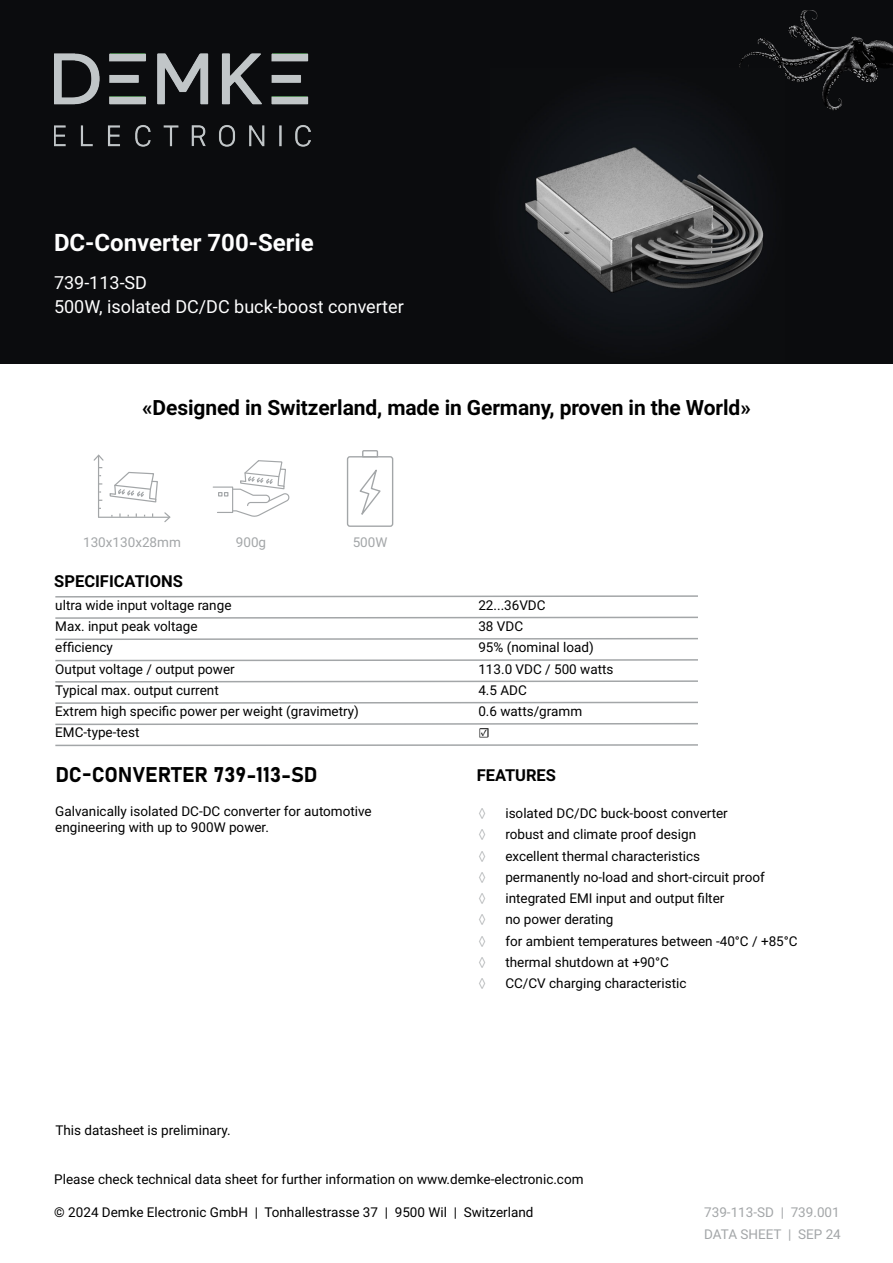
<style>
.page{position:relative;width:893px;height:1263px;background:#fff}
.page>*{position:absolute;margin:0;border:0;box-sizing:border-box;transform-origin:0 0}
.t1{font:700 24px "Roboto";color:#fff}
.t2{font:700 21px "Roboto";letter-spacing:-.005em;color:#000}
.t3{font:21px "Bahnschrift";color:#000}
.t4{font:18px "Roboto";color:#fff}
.t5{font:700 16.5px "Roboto";color:#000}
.t6{font:13.5px/16.2px "Roboto";color:#000}
.t7{font:13.5px "Roboto";color:#a3a6a8}
.t8{font:13.5px "Minion Pro";color:#a3a6a8}
.t9{font:13.5px "Minion Pro";color:#000}
</style>
<div class="page">
<div style="left:0;top:0;width:893px;height:364px;background:#0b0c0e"></div>
<svg style="left:55px;top:595px;width:643px;height:3px"></svg>
<svg style="left:55px;top:616px;width:643px;height:3px"></svg>
<svg style="left:55px;top:637px;width:643px;height:3px"></svg>
<svg style="left:55px;top:659px;width:643px;height:3px"></svg>
<svg style="left:55px;top:680px;width:643px;height:3px"></svg>
<svg style="left:55px;top:701px;width:643px;height:3px"></svg>
<svg style="left:55px;top:723px;width:643px;height:3px"></svg>
<svg style="left:55px;top:744px;width:643px;height:3px"></svg>
<svg style="left:94px;top:454px;width:76px;height:68px"></svg>
<svg style="left:213px;top:460px;width:76px;height:57px"></svg>
<div style="left:347px;top:456px;width:46px;height:71px;border:1px solid #a3a6a8;border-radius:2px"></div>
<svg style="left:361px;top:450px;width:18px;height:8px"></svg>
<svg style="left:359px;top:469px;width:22px;height:46px"></svg>
<img style="left:54px;top:54px;width:256px;height:92px">
<img style="left:739px;top:11px;width:154px;height:100px">
<img style="left:525px;top:68px;width:259px;height:257px">
<h1 class="t1" style="left:54px;top:226px;width:261px">DC-Converter 700-Serie</h1>
<h3 class="t4" style="left:54px;top:270px;width:95px">739-113-SD</h3>
<h3 class="t4" style="left:54px;top:294px;width:351px">500W, isolated DC/DC buck-boost converter</h3>
<h2 class="t2" style="left:142px;top:393px;width:610px">«Designed in Switzerland, made in Germany, proven in the World»</h2>
<p class="t7" style="left:83px;top:533px;width:99px">130x130x28mm</p>
<p class="t7" style="left:236px;top:533px;width:32px">900g</p>
<p class="t7" style="left:353px;top:533px;width:36px">500W</p>
<p class="t5" style="left:54px;top:569px;width:130px">SPECIFICATIONS</p>
<p class="t6" style="left:55px;top:596px;width:178px">ultra wide input voltage range</p>
<p class="t6" style="left:478px;top:594px;width:69px;line-height:21.3px">22...36VDC<br>38 VDC</p>
<p class="t6" style="left:55px;top:639px;width:59px">efficiency</p>
<p class="t6" style="left:478px;top:639px;width:117px">95% (nominal load)</p>
<p class="t6" style="left:55px;top:660px;width:181px">Output voltage / output power</p>
<p class="t6" style="left:478px;top:660px;width:137px">113.0 VDC / 500 watts</p>
<p class="t6" style="left:55px;top:681px;width:165px">Typical max. output current</p>
<p class="t6" style="left:478px;top:681px;width:50px">4.5 ADC</p>
<p class="t6" style="left:55px;top:703px;width:305px">Extrem high specific power per weight (gravimetry)</p>
<p class="t6" style="left:478px;top:703px;width:105px">0.6 watts/gramm</p>
<p class="t6" style="left:55px;top:724px;width:86px">EMC-type-test</p>
<p class="t9" style="left:478px;top:724px;width:13px">☑</p>
<p class="t6" style="left:55px;top:618px;width:144px">Max. input peak voltage</p>
<h2 class="t3" style="left:55px;top:759px;width:264px">DC-CONVERTER 739-113-SD</h2>
<p class="t6" style="left:55px;top:803px;width:318px">Galvanically isolated DC-DC converter for automotive engineering with up to 900W power.</p>
<p class="t6" style="left:55px;top:1121px;width:177px">This datasheet is preliminary.</p>
<p class="t5" style="left:477px;top:764px;width:80px">FEATURES</p>
<p class="t8" style="left:478px;top:805px;width:9px">◊</p>
<p class="t6" style="left:505px;top:805px;width:224px">isolated DC/DC buck-boost converter</p>
<p class="t8" style="left:478px;top:826px;width:9px">◊</p>
<p class="t6" style="left:505px;top:826px;width:192px">robust and climate proof design</p>
<p class="t8" style="left:478px;top:847px;width:9px">◊</p>
<p class="t6" style="left:505px;top:847px;width:196px">excellent thermal characteristics</p>
<p class="t8" style="left:478px;top:868px;width:9px">◊</p>
<p class="t6" style="left:505px;top:868px;width:261px">permanently no-load and short-circuit proof</p>
<p class="t8" style="left:478px;top:890px;width:9px">◊</p>
<p class="t6" style="left:505px;top:890px;width:220px">integrated EMI input and output filter</p>
<p class="t8" style="left:478px;top:911px;width:9px">◊</p>
<p class="t6" style="left:505px;top:911px;width:110px">no power derating</p>
<p class="t8" style="left:478px;top:932px;width:9px">◊</p>
<p class="t6" style="left:505px;top:932px;width:294px">for ambient temperatures between -40°C / +85°C</p>
<p class="t8" style="left:478px;top:954px;width:9px">◊</p>
<p class="t6" style="left:505px;top:953px;width:165px">thermal shutdown at +90°C</p>
<p class="t8" style="left:478px;top:975px;width:9px">◊</p>
<p class="t6" style="left:505px;top:975px;width:183px">CC/CV charging characteristic</p>
<p class="t6" style="left:54px;top:1170px;width:531px">Please check technical data sheet for further information on www.demke-electronic.com</p>
<p class="t6" style="left:54px;top:1203px;width:481px">© 2024 Demke Electronic GmbH | Tonhallestrasse 37 | 9500 Wil | Switzerland</p>
<p class="t7" style="left:704px;top:1203px;width:137px">739-113-SD | 739.001</p>
<p class="t7" style="left:704px;top:1224px;width:138px">DATA SHEET | SEP 24</p>
</div>
